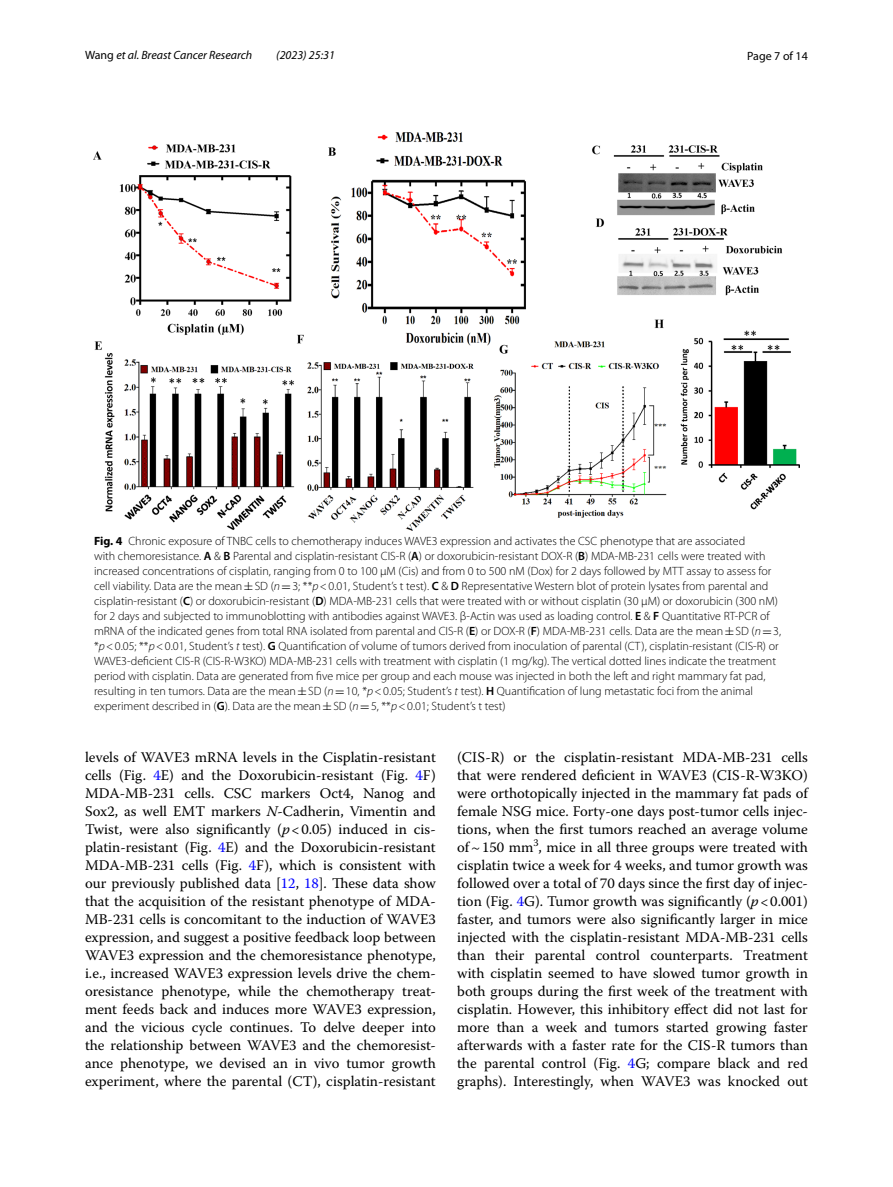
<style>
.page{position:relative;width:893px;height:1187px;background:#fff}
.page>*{position:absolute;margin:0;border:0;box-sizing:border-box;transform-origin:0 0}
.t1{font:14.7px/18px "Warnock Pro";color:#000;text-align:justify}
.t2{font:300 12px/15px "Myriad Pro";color:#000}
.t3{font:italic 12px "Myriad Pro";color:#000}
.t4{font:12px "Myriad Pro";color:#000}
.s1{font-style:normal}
.s2{font-weight:700}
.s3{font-weight:600}
.s4{font-family:"MTSY";font-weight:400}
.s5{font-style:italic}
.s6{color:#00f}
</style>
<div class="page">
<img style="left:94px;top:133px;width:705px;height:397px">
<p class="t3" style="left:85px;top:48px;width:169px"><span class="s1">Wang</span> et al. Breast Cancer Research</p>
<p class="t3" style="left:276px;top:48px;width:60px">(2023) 25:31</p>
<p class="t4" style="left:747px;top:48px;width:62px">Page 7 of 14</p>
<p class="t2" style="left:94px;top:534px;width:689px"><span class="s2">Fig. 4</span> Chronic exposure of TNBC cells to chemotherapy induces WAVE3 expression and activates the CSC phenotype that are associated<br>with chemoresistance. <span class="s3">A</span> &amp; <span class="s3">B</span> Parental and cisplatin-resistant CIS-R (<span class="s3">A</span>) or doxorubicin-resistant DOX-R (<span class="s3">B</span>) MDA-MB-231 cells were treated with increased concentrations of cisplatin, ranging from 0 to 100 µM (Cis) and from 0 to 500 nM (Dox) for 2 days followed by MTT assay to assess for cell viability. Data are the mean<span class="s4">±</span>SD (<span class="s5">n</span><span class="s4">=</span>3; **<span class="s5">p</span>&lt;0.01, Student’s t test). <span class="s3">C</span> &amp; <span class="s3">D</span> Representative Western blot of protein lysates from parental and cisplatin-resistant (<span class="s3">C</span>) or doxorubicin-resistant (<span class="s3">D</span>) MDA-MB-231 cells that were treated with or without cisplatin (30 µM) or doxorubicin (300 nM) for 2 days and subjected to immunoblotting with antibodies against WAVE3. β-Actin was used as loading control. <span class="s3">E</span> &amp; <span class="s3">F</span> Quantitative RT-PCR of mRNA of the indicated genes from total RNA isolated from parental and CIS-R (<span class="s3">E</span>) or DOX-R (<span class="s3">F</span>) MDA-MB-231 cells. Data are the mean<span class="s4">±</span>SD (<span class="s5">n</span><span class="s4">=</span>3, *<span class="s5">p</span>&lt;0.05; **<span class="s5">p</span>&lt;0.01, Student’s <span class="s5">t</span> test). <span class="s3">G</span> Quantification of volume of tumors derived from inoculation of parental (CT), cisplatin-resistant (CIS-R) or WAVE3-deficient CIS-R (CIS-R-W3KO) MDA-MB-231 cells with treatment with cisplatin (1 mg/kg). The vertical dotted lines indicate the treatment period with cisplatin. Data are generated from five mice per group and each mouse was injected in both the left and right mammary fat pad, resulting in ten tumors. Data are the mean<span class="s4">±</span>SD (<span class="s5">n</span><span class="s4">=</span>10, *<span class="s5">p</span>&lt;0.05; Student’s <span class="s5">t</span> test). <span class="s3">H</span> Quantification of lung metastatic foci from the animal experiment described in (<span class="s3">G</span>). Data are the mean<span class="s4">±</span>SD (<span class="s5">n</span><span class="s4">=</span>5, **<span class="s5">p</span>&lt;0.01; Student’s t test)</p>
<p class="t1" style="left:85px;top:747px;width:352px">levels of WAVE3 mRNA levels in the Cisplatin-resistant cells (Fig. <span class="s6">4</span>E) and the Doxorubicin-resistant (Fig. <span class="s6">4</span>F)<br>MDA-MB-231 cells. CSC markers Oct4, Nanog and Sox2, as well EMT markers <span class="s5">N</span>-Cadherin, Vimentin and Twist, were also significantly (<span class="s5">p</span>&lt;0.05) induced in cis&shy;platin-resistant (Fig. <span class="s6">4</span>E) and the Doxorubicin-resistant MDA-MB-231 cells (Fig. <span class="s6">4</span>F), which is consistent with our previously published data [<span class="s6">12</span>, <span class="s6">18</span>]. These data show that the acquisition of the resistant phenotype of MDA-MB-231 cells is concomitant to the induction of WAVE3 expression, and suggest a positive feedback loop between WAVE3 expression and the chemoresistance phenotype, i.e., increased WAVE3 expression levels drive the chem&shy;oresistance phenotype, while the chemotherapy treat&shy;ment feeds back and induces more WAVE3 expression, and the vicious cycle continues. To delve deeper into the relationship between WAVE3 and the chemoresist&shy;ance phenotype, we devised an in vivo tumor growth experiment, where the parental (CT), cisplatin-resistant</p>
<p class="t1" style="left:457px;top:747px;width:352px">(CIS-R) or the cisplatin-resistant MDA-MB-231 cells that were rendered deficient in WAVE3 (CIS-R-W3KO) were orthotopically injected in the mammary fat pads of female NSG mice. Forty-one days post-tumor cells injec&shy;tions, when the first tumors reached an average volume of~150 mm<sup>3</sup>, mice in all three groups were treated with cisplatin twice a week for 4 weeks, and tumor growth was followed over a total of 70 days since the first day of injec&shy;tion (Fig. <span class="s6">4</span>G). Tumor growth was significantly (<span class="s5">p</span>&lt;0.001) faster, and tumors were also significantly larger in mice injected with the cisplatin-resistant MDA-MB-231 cells than their parental control counterparts. Treatment with cisplatin seemed to have slowed tumor growth in both groups during the first week of the treatment with cisplatin. However, this inhibitory effect did not last for more than a week and tumors started growing faster afterwards with a faster rate for the CIS-R tumors than the parental control (Fig. <span class="s6">4</span>G; compare black and red graphs). Interestingly, when WAVE3 was knocked out</p>
</div>
